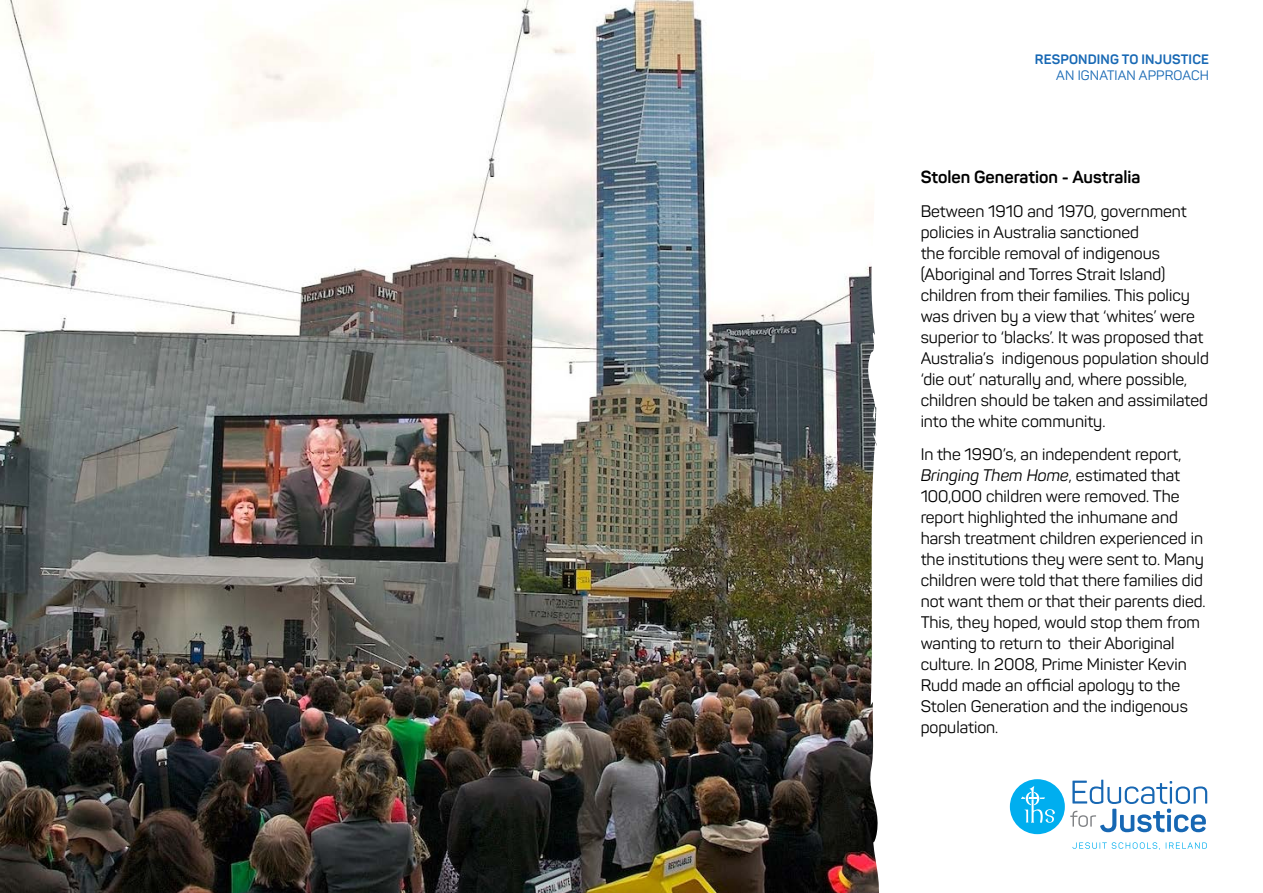
<style>
.page{position:relative;width:1263px;height:893px;background:#fff}
.page>*{position:absolute;margin:0;border:0;box-sizing:border-box;transform-origin:0 0}
.Heading{font:700 17.25px "Panton";color:#000}
.Body_Text{font:16.5px/21px "Panton";color:#000}
.t1{font:700 13.5px/16.5px "Panton";letter-spacing:.01em;color:#1768b4;text-align:right}
.s1{font-weight:400}
.s2{font-style:italic}
</style>
<div class="page">
<img style="left:0;top:0;width:862px;height:893px">
<img style="left:862px;top:218px;width:17px;height:675px">
<div style="left:1010px;top:779px;width:55px;height:55px;background:#00aeef;border-radius:50%"></div>
<svg style="left:1070px;top:780px;width:137px;height:52px"></svg>
<svg style="left:1072px;top:842px;width:88px;height:8px"></svg>
<svg style="left:1166px;top:842px;width:41px;height:7px"></svg>
<svg style="left:1021px;top:786px;width:34px;height:37px"></svg>
<p class="t1" style="left:1035px;top:51px;width:176px">RESPONDING TO INJUSTICE<br><span class="s1">AN IGNATIAN APPROACH</span></p>
<p class="Heading" style="left:921px;top:166px;width:221px">Stolen Generation - Australia</p>
<p class="Body_Text" style="left:921px;top:200px;width:290px">Between 1910 and 1970, government policies in Australia sanctioned<br>the forcible removal of indigenous (Aboriginal and Torres Strait Island) children from their families. This policy was driven by a view that ‘whites’ were superior to ‘blacks’. It was proposed that Australia’s indigenous population should ‘die out’ naturally and, where possible, children should be taken and assimilated into the white community.</p>
<p class="Body_Text" style="left:921px;top:444px;width:287px">In the 1990’s, an independent report, <span class="s2">Bringing Them Home</span>, estimated that 100,000 children were removed. The report highlighted the inhumane and harsh treatment children experienced in the institutions they were sent to. Many children were told that there families did not want them or that their parents died.<br>This, they hoped, would stop them from wanting to return to their Aboriginal culture. In 2008, Prime Minister Kevin Rudd made an official apology to the Stolen Generation and the indigenous population.</p>
</div>
